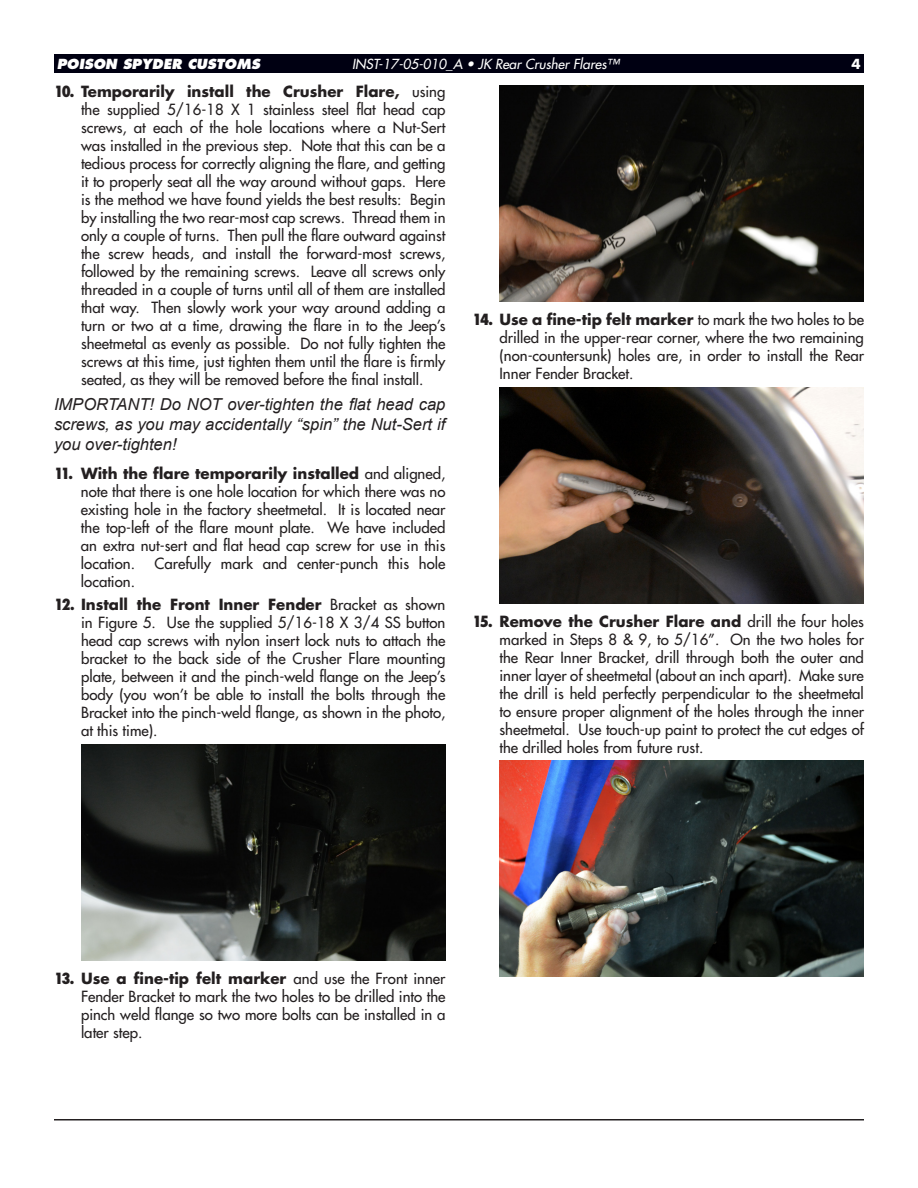
<style>
.page{position:relative;width:918px;height:1188px;background:#fff}
.page>*{position:absolute;margin:0;border:0;box-sizing:border-box;transform-origin:0 0}
.Notes{font:italic 16.5px/19.8px "Arial";color:#231f20;text-align:justify}
.t1{font:15px/18px "Futura";color:#231f20;text-align:justify}
.t2{font:italic 13.5px "Futura";color:#fff}
.t3{font:italic 800 13.5px "Futura";color:#fff}
.t4{font:700 13.5px "Futura";color:#fff}
.s1{font-weight:800;font-stretch:condensed}
.s2{font-weight:700}
</style>
<div class="page">
<hr style="left:54px;top:1119px;width:810px;height:1px;background:#231f20">
<div style="left:54px;top:54px;width:810px;height:18px;background:#000012"></div>
<img style="left:81px;top:745px;width:365px;height:216px">
<img style="left:500px;top:85px;width:364px;height:216px">
<img style="left:500px;top:387px;width:364px;height:216px">
<img style="left:500px;top:761px;width:364px;height:216px">
<p class="t3" style="left:57px;top:55px;width:205px">POISON SPYDER CUSTOMS</p>
<p class="t2" style="left:352px;top:55px;width:269px">INST-17-05-010_A • JK Rear Crusher Flares™</p>
<p class="t4" style="left:851px;top:55px;width:11px">4</p>
<p class="t1" style="left:81px;top:83px;width:366px;text-indent:-27px"><span class="s1">10.</span> <span class="s2">Temporarily install the Crusher Flare,</span> using the supplied 5/16-18 X 1 stainless steel flat head cap screws, at each of the hole locations where a Nut-Sert was installed in the previous step. Note that this can be a tedious process for correctly aligning the flare, and getting it to properly seat all the way around without gaps. Here is the method we have found yields the best results: Begin by installing the two rear-most cap screws. Thread them in only a couple of turns. Then pull the flare outward against the screw heads, and install the forward-most screws, followed by the remaining screws. Leave all screws only threaded in a couple of turns until all of them are installed that way. Then slowly work your way around adding a turn or two at a time, drawing the flare in to the Jeep’s sheetmetal as evenly as possible. Do not fully tighten the screws at this time, just tighten them until the flare is firmly seated, as they will be removed before the final install.</p>
<p class="Notes" style="left:54px;top:395px;width:393px">IMPORTANT! Do NOT over-tighten the flat head cap screws, as you may accidentally “spin” the Nut-Sert if you over-tighten!</p>
<p class="t1" style="left:81px;top:464px;width:366px;text-indent:-27px"><span class="s1">11.</span> <span class="s2">With the flare temporarily installed</span> and aligned, note that there is one hole location for which there was no existing hole in the factory sheetmetal. It is located near the top-left of the flare mount plate. We have included an extra nut-sert and flat head cap screw for use in this location.</p>
<p class="t1" style="left:500px;top:310px;width:366px;text-indent:-27px"><span class="s1">14.</span> <span class="s2">Use a fine-tip felt marker</span> to mark the two holes to be drilled in the upper-rear corner, where the two remaining (non-countersunk) holes are, in order to install the Rear Inner Fender Bracket.</p>
<p class="t1" style="left:155px;top:554px;width:292px">Carefully mark and center-punch this hole</p>
<p class="t1" style="left:81px;top:572px;width:56px">location.</p>
<p class="t1" style="left:81px;top:596px;width:366px;text-indent:-27px"><span class="s1">12.</span> <span class="s2">Install the Front Inner Fender</span> Bracket as shown in Figure 5. Use the supplied 5/16-18 X 3/4 SS button head cap screws with nylon insert lock nuts to attach the bracket to the back side of the Crusher Flare mounting plate, between it and the pinch-weld flange on the Jeep’s body (you won’t be able to install the bolts through the Bracket into the pinch-weld flange, as shown in the photo, at this time).</p>
<p class="t1" style="left:500px;top:612px;width:366px;text-indent:-27px"><span class="s1">15.</span> <span class="s2">Remove the Crusher Flare and</span> drill the four holes marked in Steps 8 &amp; 9, to 5/16”. On the two holes for the Rear Inner Bracket, drill through both the outer and inner layer of sheetmetal (about an inch apart). Make sure the drill is held perfectly perpendicular to the sheetmetal to ensure proper alignment of the holes through the inner sheetmetal. Use touch-up paint to protect the cut edges of the drilled holes from future rust.</p>
<p class="t1" style="left:81px;top:970px;width:366px;text-indent:-27px"><span class="s1">13.</span> <span class="s2">Use a fine-tip felt marker</span> and use the Front inner Fender Bracket to mark the two holes to be drilled into the pinch weld flange so two more bolts can be installed in a later step.</p>
</div>
